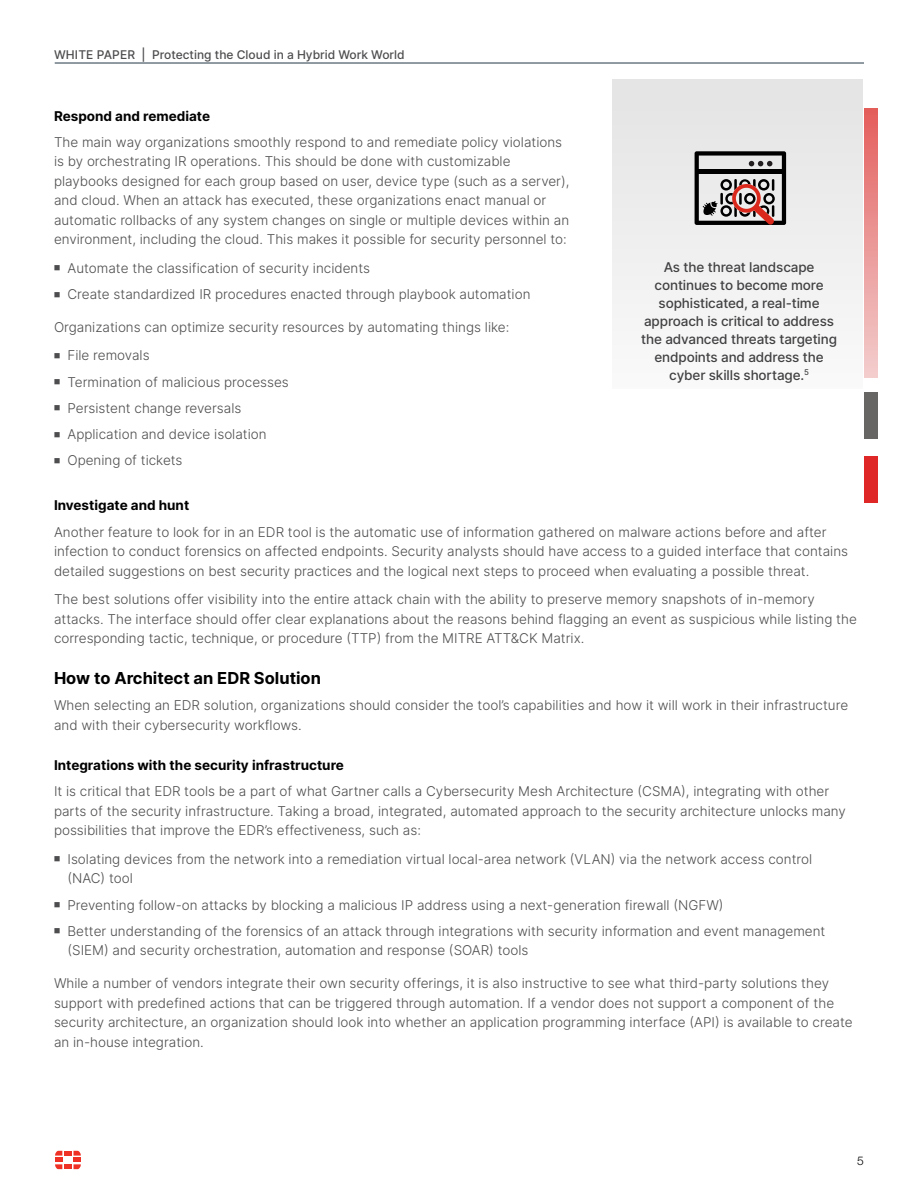
<style>
.page{position:relative;width:918px;height:1188px;background:#fff}
.page>*{position:absolute;margin:0;border:0;box-sizing:border-box;transform-origin:0 0}
.t1{font:700 16.5px "Inter";color:#000}
.t2{font:300 13.5px/19.5px "Inter";color:#4d4d4f}
.t3{font:500 13.5px/18px "Inter";letter-spacing:-.01em;color:#414042;text-align:center}
.t4{font:700 13.5px "Inter";color:#000}
.t5{font:500 12px "Inter";color:#4d4d4f}
.t6{font:300 12px "Helvetica Neue LT Pro";color:#000}
</style>
<div class="page">
<hr style="left:55px;top:63px;width:809px;height:1px;background:#233746">
<div style="left:64px;top:1151px;width:8px;height:5px;background:#ee3124"></div>
<div style="left:64px;top:1164px;width:8px;height:5px;background:#ee3124"></div>
<svg style="left:55px;top:1151px;width:7px;height:18px"></svg>
<svg style="left:74px;top:1151px;width:7px;height:18px"></svg>
<div style="left:613px;top:79px;width:250px;height:310px;background:#efefef"></div>
<svg style="left:695px;top:151px;width:91px;height:74px"></svg>
<img style="left:864px;top:108px;width:13px;height:269px">
<div style="left:864px;top:392px;width:13px;height:47px;background:#686565"></div>
<div style="left:864px;top:456px;width:13px;height:47px;background:#de2726"></div>
<p class="t5" style="left:54px;top:46px;width:352px">WHITE PAPER | Protecting the Cloud in a Hybrid Work World</p>
<p class="t4" style="left:54px;top:106px;width:158px">Respond and remediate</p>
<p class="t2" style="left:54px;top:132px;width:517px">The main way organizations smoothly respond to and remediate policy violations is by orchestrating IR operations. This should be done with customizable playbooks designed for each group based on user, device type (such as a server), and cloud. When an attack has executed, these organizations enact manual or automatic rollbacks of any system changes on single or multiple devices within an environment, including the cloud. This makes it possible for security personnel to:</p>
<p class="t2" style="left:54px;top:258px;width:318px">■ Automate the classification of security incidents</p>
<p class="t2" style="left:54px;top:284px;width:478px">■ Create standardized IR procedures enacted through playbook automation</p>
<p class="t2" style="left:54px;top:317px;width:457px">Organizations can optimize security resources by automating things like:</p>
<p class="t2" style="left:54px;top:346px;width:97px">■ File removals</p>
<p class="t2" style="left:54px;top:372px;width:236px">■ Termination of malicious processes</p>
<p class="t2" style="left:54px;top:398px;width:189px">■ Persistent change reversals</p>
<p class="t2" style="left:54px;top:424px;width:214px">■ Application and device isolation</p>
<p class="t2" style="left:54px;top:451px;width:130px">■ Opening of tickets</p>
<p class="t4" style="left:54px;top:496px;width:137px">Investigate and hunt</p>
<p class="t2" style="left:54px;top:522px;width:796px">Another feature to look for in an EDR tool is the automatic use of information gathered on malware actions before and after infection to conduct forensics on affected endpoints. Security analysts should have access to a guided interface that contains detailed suggestions on best security practices and the logical next steps to proceed when evaluating a possible threat.</p>
<p class="t2" style="left:54px;top:589px;width:804px">The best solutions offer visibility into the entire attack chain with the ability to preserve memory snapshots of in-memory attacks. The interface should offer clear explanations about the reasons behind flagging an event as suspicious while listing the corresponding tactic, technique, or procedure (TTP) from the MITRE ATT&amp;CK Matrix.</p>
<p class="t1" style="left:54px;top:666px;width:268px">How to Architect an EDR Solution</p>
<p class="t2" style="left:54px;top:695px;width:796px">When selecting an EDR solution, organizations should consider the tool’s capabilities and how it will work in their infrastructure and with their cybersecurity workflows.</p>
<p class="t4" style="left:54px;top:755px;width:291px">Integrations with the security infrastructure</p>
<p class="t2" style="left:54px;top:782px;width:793px">It is critical that EDR tools be a part of what Gartner calls a Cybersecurity Mesh Architecture (CSMA), integrating with other parts of the security infrastructure. Taking a broad, integrated, automated approach to the security architecture unlocks many possibilities that improve the EDR’s effectiveness, such as:</p>
<p class="t2" style="left:68px;top:849px;width:746px;text-indent:-14px">■ Isolating devices from the network into a remediation virtual local-area network (VLAN) via the network access control (NAC) tool</p>
<p class="t2" style="left:54px;top:895px;width:671px">■ Preventing follow-on attacks by blocking a malicious IP address using a next-generation firewall (NGFW)</p>
<p class="t2" style="left:68px;top:921px;width:759px;text-indent:-14px">■ Better understanding of the forensics of an attack through integrations with security information and event management (SIEM) and security orchestration, automation and response (SOAR) tools</p>
<p class="t2" style="left:54px;top:973px;width:800px">While a number of vendors integrate their own security offerings, it is also instructive to see what third-party solutions they support with predefined actions that can be triggered through automation. If a vendor does not support a component of the security architecture, an organization should look into whether an application programming interface (API) is available to create an in-house integration.</p>
<p class="t3" style="left:641px;top:258px;width:197px">As the threat landscape continues to become more sophisticated, a real-time approach is critical to address the advanced threats targeting endpoints and address the cyber skills shortage.<sup>5</sup></p>
<p class="t6" style="left:857px;top:1154px;width:8px">5</p>
</div>
